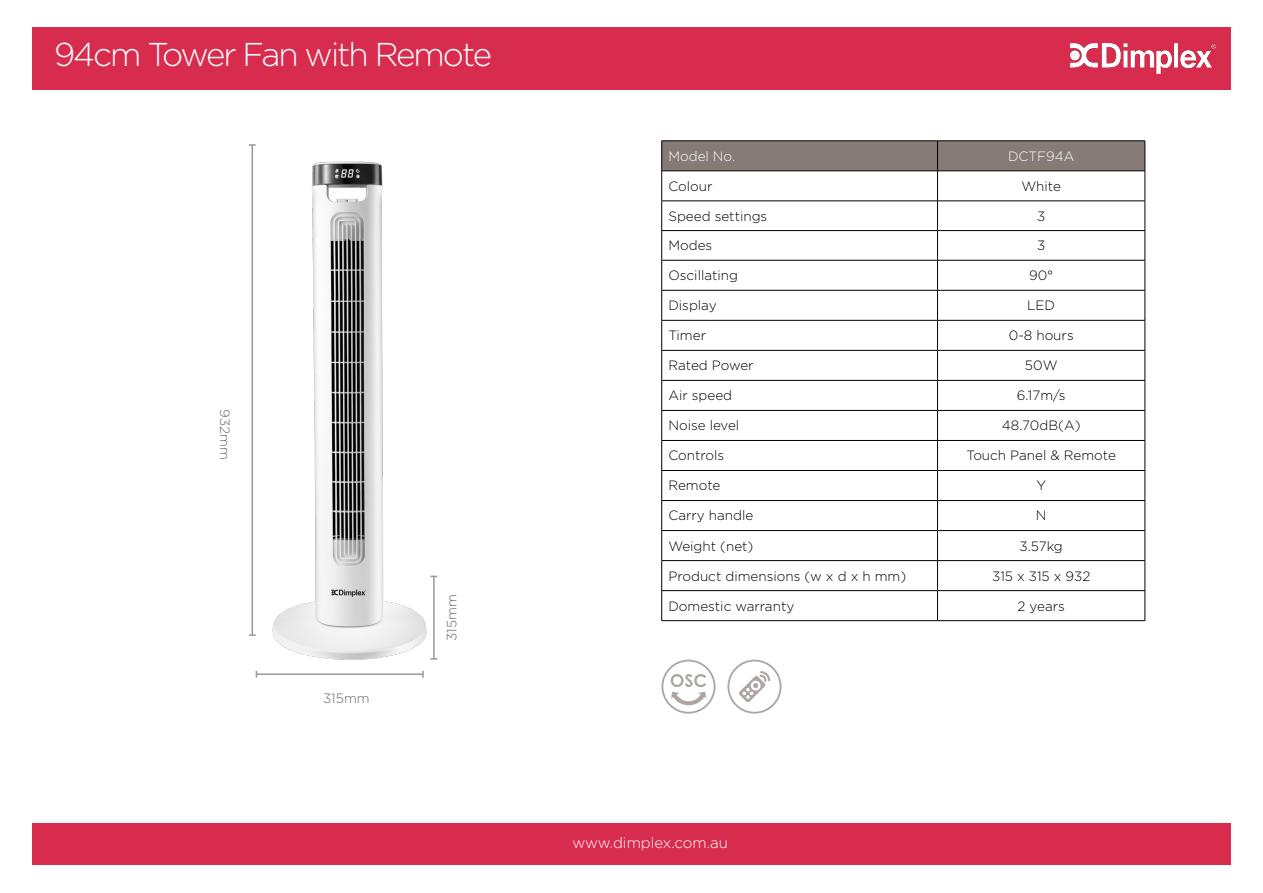
<style>
.page{position:relative;width:1263px;height:893px;background:#fff}
.page>*{position:absolute;margin:0;border:0;box-sizing:border-box;transform-origin:0 0}
.t1{font:300 33px "Gotham";letter-spacing:-.06em;color:#fff}
.t2{font:300 15px "Gotham";color:#fff}
.t3{font:300 13.5px "Gotham";color:#000}
.t4{font:300 13.5px "Gotham";color:#66676c}
.t5{font:300 13.5px "Gotham";color:#fff}
</style>
<div class="page">
<div style="left:32px;top:823px;width:1199px;height:42px;background:#d82c4e"></div>
<div style="left:32px;top:27px;width:1199px;height:63px;background:#d82c4e"></div>
<img style="left:1070px;top:44px;width:145px;height:29px">
<img style="left:272px;top:161px;width:166px;height:510px">
<hr style="left:252px;top:145px;width:1px;height:490px;background:#9798a0">
<svg style="left:249px;top:144px;width:7px;height:2px"></svg>
<svg style="left:249px;top:634px;width:7px;height:2px"></svg>
<hr style="left:256px;top:673px;width:167px;height:2px;background:#9798a0">
<div style="left:662px;top:142px;width:483px;height:29px;background:#867b76"></div>
<hr style="left:661px;top:141px;width:276px;height:1px;background:#000">
<hr style="left:661px;top:141px;width:1px;height:30px;background:#000">
<hr style="left:937px;top:141px;width:208px;height:1px;background:#000">
<hr style="left:937px;top:141px;width:1px;height:30px;background:#000">
<hr style="left:1145px;top:141px;width:1px;height:30px;background:#000">
<hr style="left:661px;top:171px;width:276px;height:1px;background:#000">
<hr style="left:661px;top:171px;width:1px;height:30px;background:#000">
<hr style="left:937px;top:171px;width:208px;height:1px;background:#000">
<hr style="left:937px;top:171px;width:1px;height:30px;background:#000">
<hr style="left:1145px;top:171px;width:1px;height:30px;background:#000">
<hr style="left:661px;top:201px;width:276px;height:1px;background:#000">
<hr style="left:937px;top:201px;width:208px;height:1px;background:#000">
<hr style="left:661px;top:230px;width:276px;height:1px;background:#000">
<svg style="left:661px;top:201px;width:1px;height:59px"></svg>
<hr style="left:937px;top:230px;width:208px;height:1px;background:#000">
<svg style="left:937px;top:201px;width:1px;height:59px"></svg>
<svg style="left:1145px;top:201px;width:1px;height:59px"></svg>
<hr style="left:661px;top:260px;width:276px;height:1px;background:#000">
<hr style="left:661px;top:260px;width:1px;height:30px;background:#000">
<hr style="left:937px;top:260px;width:208px;height:1px;background:#000">
<hr style="left:937px;top:260px;width:1px;height:30px;background:#000">
<hr style="left:1145px;top:260px;width:1px;height:30px;background:#000">
<hr style="left:661px;top:290px;width:276px;height:1px;background:#000">
<hr style="left:661px;top:290px;width:1px;height:30px;background:#000">
<hr style="left:937px;top:290px;width:208px;height:1px;background:#000">
<hr style="left:937px;top:290px;width:1px;height:30px;background:#000">
<hr style="left:1145px;top:290px;width:1px;height:30px;background:#000">
<hr style="left:661px;top:320px;width:276px;height:1px;background:#000">
<hr style="left:937px;top:320px;width:208px;height:1px;background:#000">
<svg style="left:661px;top:321px;width:485px;height:299px"></svg>
<hr style="left:661px;top:530px;width:276px;height:1px;background:#000">
<hr style="left:937px;top:530px;width:208px;height:1px;background:#000">
<hr style="left:661px;top:560px;width:276px;height:1px;background:#000">
<hr style="left:937px;top:560px;width:208px;height:1px;background:#000">
<hr style="left:661px;top:590px;width:276px;height:1px;background:#000">
<hr style="left:937px;top:590px;width:208px;height:1px;background:#000">
<hr style="left:661px;top:620px;width:276px;height:1px;background:#000">
<hr style="left:937px;top:620px;width:208px;height:1px;background:#000">
<svg style="left:662px;top:660px;width:52px;height:53px"></svg>
<div style="left:661px;top:660px;width:54px;height:54px;border:2px solid #ada6a3;border-radius:50%"></div>
<svg style="left:671px;top:674px;width:35px;height:31px"></svg>
<div style="left:727px;top:660px;width:54px;height:54px;border:2px solid #ada6a3;border-radius:50%"></div>
<svg style="left:739px;top:671px;width:31px;height:31px"></svg>
<hr style="left:433px;top:576px;width:2px;height:83px;background:#9798a0">
<svg style="left:430px;top:658px;width:7px;height:2px"></svg>
<p class="t1" style="left:54px;top:36px;width:440px">94cm Tower Fan with Remote</p>
<p class="t4" style="left:232px;top:409px;width:52px;rotate:90deg">932mm</p>
<p class="t4" style="left:323px;top:691px;width:48px">315mm</p>
<p class="t4" style="left:444px;top:641px;width:48px;rotate:-90deg">315mm</p>
<p class="t5" style="left:668px;top:149px;width:68px">Model No.</p>
<p class="t5" style="left:1008px;top:149px;width:68px">DCTF94A</p>
<p class="t3" style="left:668px;top:179px;width:46px">Colour</p>
<p class="t3" style="left:1021px;top:179px;width:41px">White</p>
<p class="t3" style="left:668px;top:209px;width:100px">Speed settings</p>
<p class="t3" style="left:1037px;top:209px;width:10px">3</p>
<p class="t3" style="left:668px;top:238px;width:45px">Modes</p>
<p class="t3" style="left:1037px;top:238px;width:10px">3</p>
<p class="t3" style="left:668px;top:268px;width:71px">Oscillating</p>
<p class="t3" style="left:1029px;top:268px;width:26px">90°</p>
<p class="t3" style="left:668px;top:298px;width:50px">Display</p>
<p class="t3" style="left:1027px;top:298px;width:29px">LED</p>
<p class="t3" style="left:668px;top:328px;width:39px">Timer</p>
<p class="t3" style="left:1009px;top:328px;width:66px">0-8 hours</p>
<p class="t3" style="left:668px;top:358px;width:87px">Rated Power</p>
<p class="t3" style="left:1025px;top:358px;width:34px">50W</p>
<p class="t3" style="left:668px;top:388px;width:65px">Air speed</p>
<p class="t3" style="left:1017px;top:388px;width:50px">6.17m/s</p>
<p class="t3" style="left:668px;top:418px;width:72px">Noise level</p>
<p class="t3" style="left:1002px;top:418px;width:80px">48.70dB(A)</p>
<p class="t3" style="left:668px;top:448px;width:57px">Controls</p>
<p class="t3" style="left:966px;top:448px;width:151px">Touch Panel &amp; Remote</p>
<p class="t3" style="left:668px;top:478px;width:54px">Remote</p>
<p class="t3" style="left:1036px;top:478px;width:11px">Y</p>
<p class="t3" style="left:668px;top:508px;width:86px">Carry handle</p>
<p class="t3" style="left:1036px;top:508px;width:12px">N</p>
<p class="t3" style="left:668px;top:538px;width:87px">Weight (net)</p>
<p class="t3" style="left:1020px;top:538px;width:45px">3.57kg</p>
<p class="t3" style="left:668px;top:568px;width:239px">Product dimensions (w x d x h mm)</p>
<p class="t3" style="left:992px;top:568px;width:100px">315 x 315 x 932</p>
<p class="t3" style="left:668px;top:598px;width:127px">Domestic warranty</p>
<p class="t3" style="left:1017px;top:598px;width:49px">2 years</p>
<p class="t2" style="left:572px;top:835px;width:157px">www.dimplex.com.au</p>
</div>
